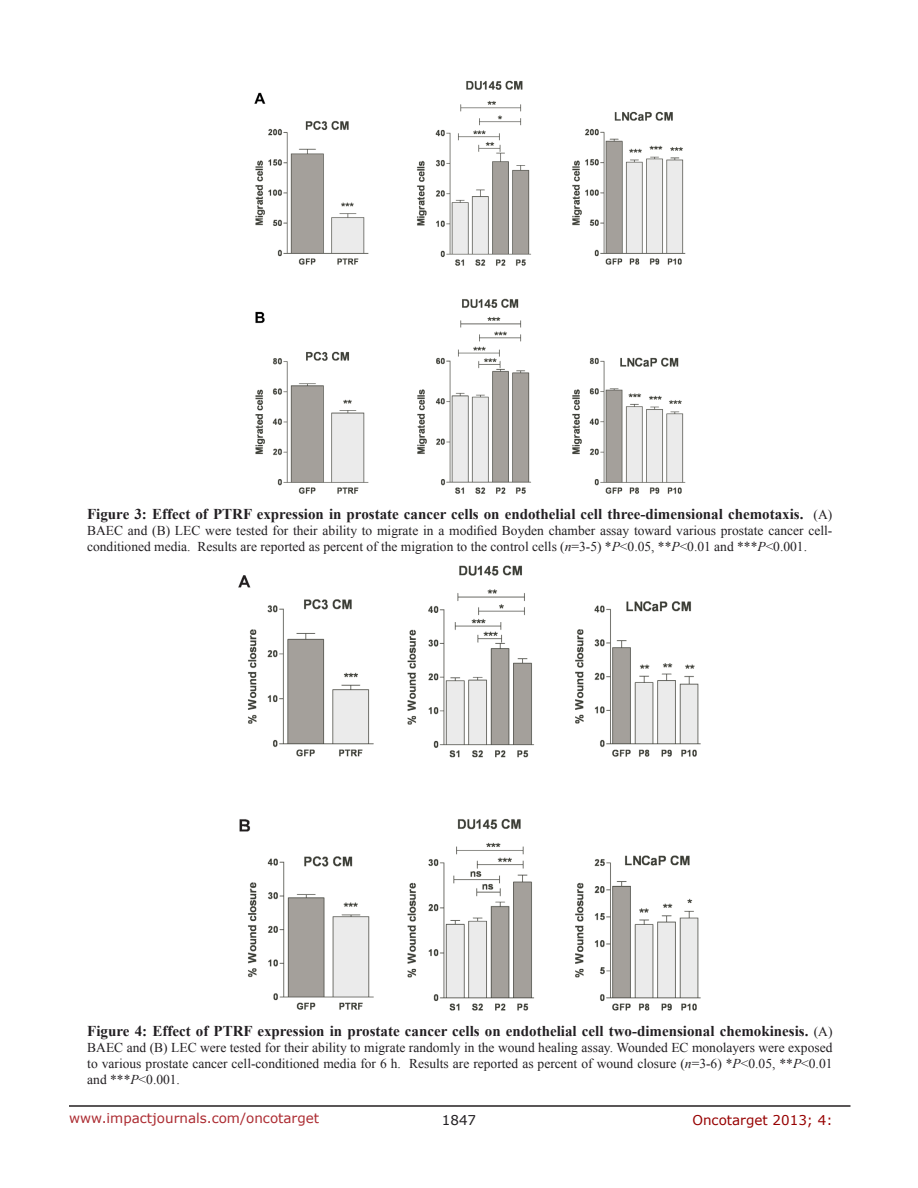
<style>
.page{position:relative;width:918px;height:1188px;background:#fff}
.page>*{position:absolute;margin:0;border:0;box-sizing:border-box;transform-origin:0 0}
.FigureText{font:700 15px "Times New Roman";color:#221f22}
.FigureText-2{font:13.5px/16.2px "Times New Roman";color:#221f22;text-align:justify}
.t1{font:13.5px "Verdana";color:#ac2b31}
.t2{font:13.5px "Verdana";color:#970000}
.t3{font:13.5px "Verdana";color:#221f22}
.s1{font-weight:400;font-size:13.5px}
.s2{font-style:italic}
</style>
<div class="page">
<hr style="left:69px;top:1105px;width:781px;height:2px;background:#231f20">
<img style="left:238px;top:565px;width:463px;height:446px">
<img style="left:254px;top:80px;width:432px;height:414px">
<p class="FigureText" style="left:87px;top:503px;width:747px">Figure 3: Effect of PTRF expression in prostate cancer cells on endothelial cell three-dimensional chemotaxis. <span class="s1">(A)</span></p>
<p class="FigureText-2" style="left:87px;top:522px;width:747px">BAEC and (B) LEC were tested for their ability to migrate in a modified Boyden chamber assay toward various prostate cancer cell&shy;conditioned media. Results are reported as percent of the migration to the control cells (<span class="s2">n</span>=3-5) *<span class="s2">P</span>&lt;0.05, **<span class="s2">P</span>&lt;0.01 and ***<span class="s2">P</span>&lt;0.001.</p>
<p class="FigureText" style="left:87px;top:1020px;width:747px">Figure 4: Effect of PTRF expression in prostate cancer cells on endothelial cell two-dimensional chemokinesis. <span class="s1">(A)</span></p>
<p class="FigureText-2" style="left:87px;top:1039px;width:747px">BAEC and (B) LEC were tested for their ability to migrate randomly in the wound healing assay. Wounded EC monolayers were exposed to various prostate cancer cell-conditioned media for 6 h. Results are reported as percent of wound closure (<span class="s2">n</span>=3-6) *<span class="s2">P</span>&lt;0.05, **<span class="s2">P</span>&lt;0.01 and ***<span class="s2">P</span>&lt;0.001.</p>
<p class="t1" style="left:69px;top:1109px;width:252px">www.impactjournals.com/oncotarget</p>
<p class="t3" style="left:442px;top:1111px;width:36px">1847</p>
<p class="t2" style="left:692px;top:1111px;width:142px">Oncotarget 2013; 4:</p>
</div>
